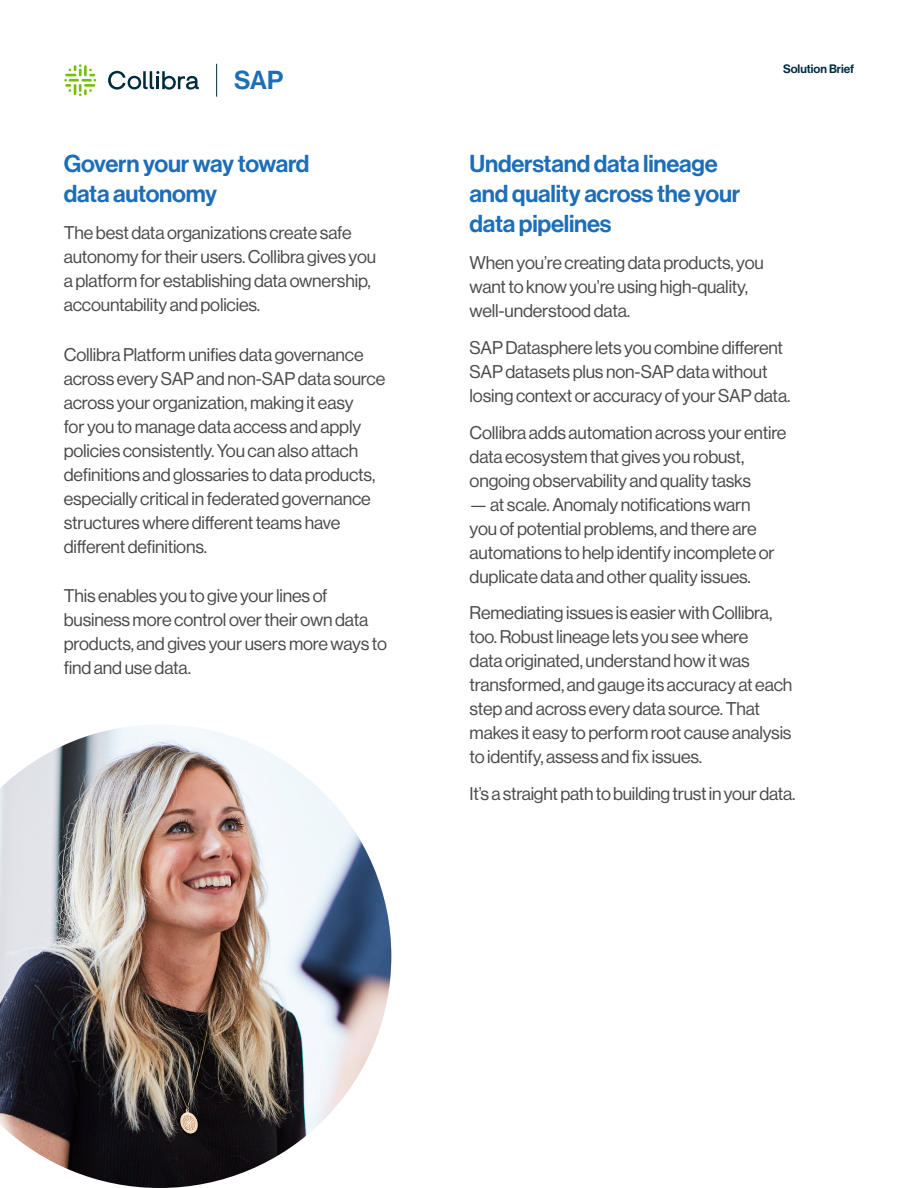
<style>
.page{position:relative;width:918px;height:1188px;background:#fff}
.page>*{position:absolute;margin:0;border:0;box-sizing:border-box;transform-origin:0 0}
.t1{font:25.5px "N Haas Grotesk DS Pro 65 Md";color:#1e6eb7}
.t2{font:24px/30px "N Haas Grotesk DS Pro 65 Md";letter-spacing:-.01em;color:#1e6eb7}
.t3{font:18px/24px "N Haas Grotesk DS Pro 55 Rg";letter-spacing:-.01em;color:#4b4b4c}
.t4{font:12px "N Haas Grotesk DS Pro 65 Md";color:#002b40}
</style>
<div class="page">
<svg style="left:64px;top:64px;width:33px;height:32px"></svg>
<svg style="left:108px;top:71px;width:91px;height:19px"></svg>
<hr style="left:216px;top:64px;width:1px;height:33px;background:#002b40">
<img style="left:0;top:725px;width:391px;height:463px">
<h1 class="t1" style="left:234px;top:66px;width:51px">SAP</h1>
<h2 class="t2" style="left:64px;top:149px;width:247px">Govern your way toward data autonomy</h2>
<p class="t3" style="left:64px;top:221px;width:314px">The best data organizations create safe autonomy for their users. Collibra gives you a platform for establishing data ownership, accountability and policies.</p>
<p class="t3" style="left:64px;top:342px;width:323px">Collibra Platform unifies data governance across every SAP and non-SAP data source across your organization, making it easy<br>for you to manage data access and apply policies consistently. You can also attach definitions and glossaries to data products, especially critical in federated governance structures where different teams have different definitions.</p>
<p class="t3" style="left:64px;top:584px;width:325px">This enables you to give your lines of business more control over their own data products, and gives your users more ways to find and use data.</p>
<p class="t4" style="left:783px;top:62px;width:73px">Solution Brief</p>
<h2 class="t2" style="left:470px;top:149px;width:272px">Understand data lineage and quality across the your data pipelines</h2>
<p class="t3" style="left:470px;top:251px;width:296px">When you’re creating data products, you want to know you’re using high-quality, well-understood data.</p>
<p class="t3" style="left:470px;top:336px;width:322px">SAP Datasphere lets you combine different<br>SAP datasets plus non-SAP data without losing context or accuracy of your SAP data.</p>
<p class="t3" style="left:470px;top:420px;width:318px">Collibra adds automation across your entire data ecosystem that gives you robust, ongoing observability and quality tasks</p>
<p class="t3" style="left:470px;top:492px;width:307px">— at scale. Anomaly notifications warn you of potential problems, and there are automations to help identify incomplete or duplicate data and other quality issues.</p>
<p class="t3" style="left:470px;top:601px;width:324px">Remediating issues is easier with Collibra, too. Robust lineage lets you see where<br>data originated, understand how it was transformed, and gauge its accuracy at each step and across every data source. That makes it easy to perform root cause analysis to identify, assess and fix issues.</p>
<p class="t3" style="left:470px;top:782px;width:327px">It’s a straight path to building trust in your data.</p>
</div>
